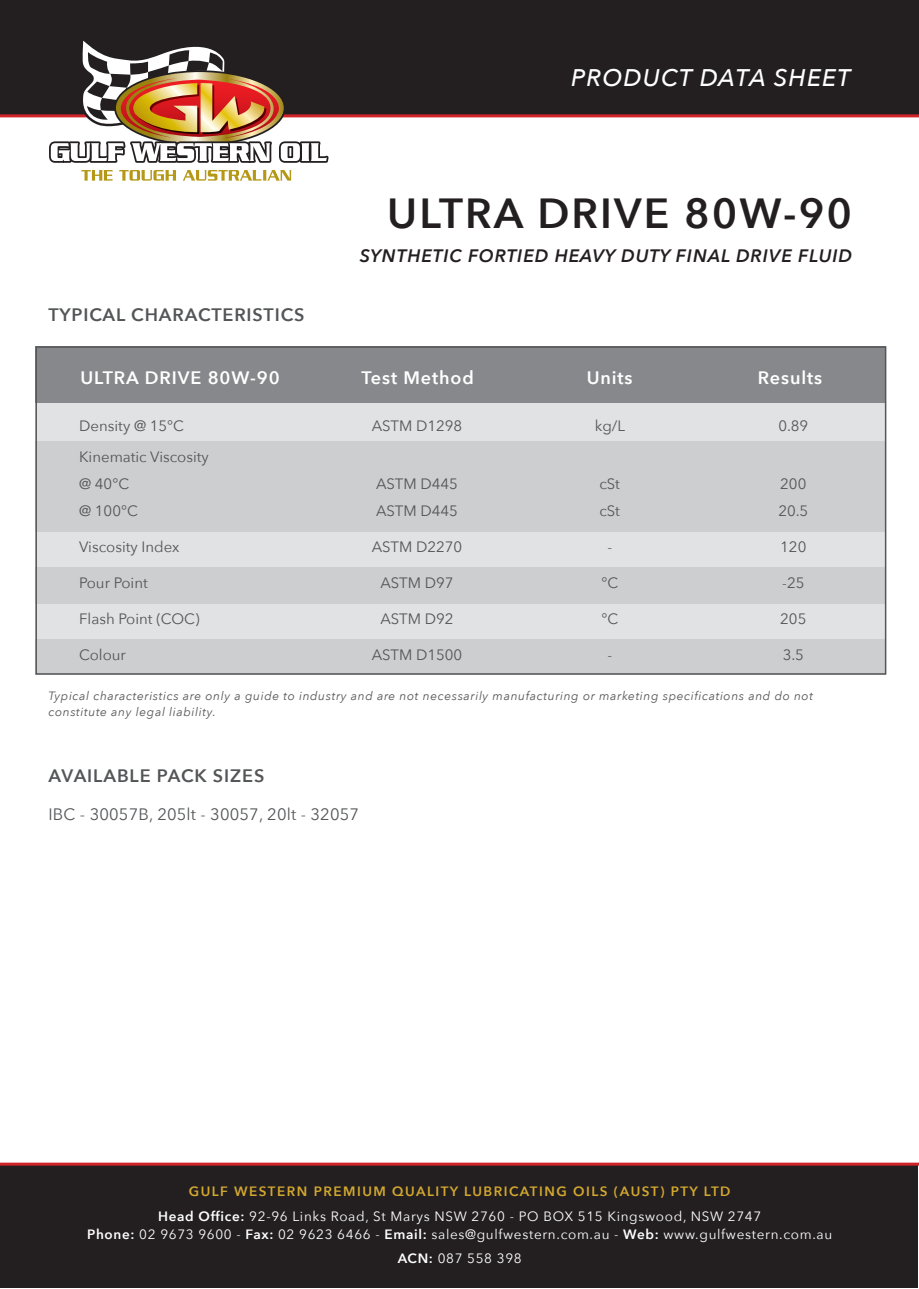
<style>
.page{position:relative;width:919px;height:1289px;background:#fff}
.page>*{position:absolute;margin:0;border:0;box-sizing:border-box;transform-origin:0 0}
.t1{font:600 42px "Avenir Next";letter-spacing:.05em;color:#231f20}
.t2{font:italic 500 24px "Avenir Next";letter-spacing:.05em;color:#fff}
.t3{font:italic 600 18px "Avenir Next";letter-spacing:.05em;color:#231f20}
.t4{font:600 18px "Avenir Next";letter-spacing:.05em;color:#545557}
.t5{font:600 18px "Avenir Next";letter-spacing:.05em;color:#fff}
.t6{font:16.5px "Avenir Next";letter-spacing:.01em;color:#545557}
.t7{font:15px "Avenir Next";color:#545557}
.t8{font:13.5px/24px "Avenir Next";letter-spacing:.05em;color:#fff;text-align:center}
.t9{font:600 13.5px "Avenir Next";letter-spacing:.11em;color:#d3a82f}
.t10{font:italic 12px/16.2px "Avenir Next";letter-spacing:.05em;color:#545557}
.s1{font-weight:600}
</style>
<div class="page">
<div style="left:35px;top:346px;width:851px;height:293px;background:#e1e2e4"></div>
<div style="left:35px;top:346px;width:851px;height:56px;background:#86888b"></div>
<div style="left:1px;top:1163px;width:917px;height:125px;background:#231f20"></div>
<div style="left:0;top:0;width:918px;height:116px;background:#231f20"></div>
<hr style="left:0;top:1162px;width:918px;height:3px;background:#d1232a">
<hr style="left:0;top:114px;width:918px;height:3px;background:#d1232a">
<svg style="left:49px;top:40px;width:279px;height:141px"></svg>
<div style="left:35px;top:441px;width:851px;height:90px;background:#cdced0"></div>
<div style="left:35px;top:566px;width:851px;height:37px;background:#cdced0"></div>
<div style="left:35px;top:639px;width:851px;height:35px;background:#cdced0"></div>
<div style="left:35px;top:346px;width:851px;height:328px;border:2px solid #545557"></div>
<p class="t2" style="left:571px;top:57px;width:281px">PRODUCT DATA SHEET</p>
<p class="t4" style="left:48px;top:299px;width:257px">TYPICAL CHARACTERISTICS</p>
<p class="t1" style="left:387px;top:177px;width:466px">ULTRA DRIVE 80W-90</p>
<p class="t3" style="left:360px;top:240px;width:494px">SYNTHETIC FORTIED HEAVY DUTY FINAL DRIVE FLUID</p>
<p class="t5" style="left:80px;top:362px;width:201px">ULTRA DRIVE 80W-90</p>
<p class="t5" style="left:361px;top:362px;width:114px">Test Method</p>
<p class="t5" style="left:586px;top:362px;width:47px">Units</p>
<p class="t5" style="left:757px;top:362px;width:66px">Results</p>
<p class="t7" style="left:79px;top:413px;width:106px">Density @ 15°C</p>
<p class="t7" style="left:372px;top:413px;width:92px">ASTM D1298</p>
<p class="t7" style="left:594px;top:413px;width:32px">kg/L</p>
<p class="t7" style="left:778px;top:413px;width:31px">0.89</p>
<p class="t7" style="left:79px;top:444px;width:131px">Kinematic Viscosity</p>
<p class="t7" style="left:79px;top:471px;width:51px">@ 40°C</p>
<p class="t7" style="left:79px;top:498px;width:60px">@ 100°C</p>
<p class="t7" style="left:376px;top:471px;width:83px">ASTM D445</p>
<p class="t7" style="left:376px;top:498px;width:83px">ASTM D445</p>
<p class="t7" style="left:780px;top:471px;width:28px">200</p>
<p class="t7" style="left:778px;top:498px;width:31px">20.5</p>
<p class="t7" style="left:599px;top:471px;width:22px">cSt</p>
<p class="t7" style="left:599px;top:498px;width:22px">cSt</p>
<p class="t7" style="left:79px;top:534px;width:102px">Viscosity Index</p>
<p class="t7" style="left:372px;top:534px;width:92px">ASTM D2270</p>
<p class="t7" style="left:607px;top:534px;width:6px">-</p>
<p class="t7" style="left:780px;top:534px;width:28px">120</p>
<p class="t7" style="left:79px;top:570px;width:70px">Pour Point</p>
<p class="t7" style="left:380px;top:570px;width:75px">ASTM D97</p>
<p class="t7" style="left:601px;top:570px;width:18px">°C</p>
<p class="t7" style="left:782px;top:570px;width:24px">-25</p>
<p class="t7" style="left:79px;top:606px;width:122px">Flash Point (COC)</p>
<p class="t7" style="left:380px;top:606px;width:75px">ASTM D92</p>
<p class="t7" style="left:601px;top:606px;width:18px">°C</p>
<p class="t7" style="left:780px;top:606px;width:28px">205</p>
<p class="t7" style="left:79px;top:641px;width:48px">Colour</p>
<p class="t7" style="left:372px;top:641px;width:92px">ASTM D1500</p>
<p class="t7" style="left:607px;top:641px;width:6px">-</p>
<p class="t7" style="left:782px;top:641px;width:23px">3.5</p>
<p class="t10" style="left:48px;top:687px;width:766px">Typical characteristics are only a guide to industry and are not necessarily manufacturing or marketing specifications and do not constitute any legal liability.</p>
<p class="t4" style="left:48px;top:760px;width:217px">AVAILABLE PACK SIZES</p>
<p class="t6" style="left:48px;top:800px;width:312px">IBC - 30057B, 205lt - 30057, 20lt - 32057</p>
<p class="t9" style="left:189px;top:1179px;width:543px">GULF WESTERN PREMIUM QUALITY LUBRICATING OILS (AUST) PTY LTD</p>
<p class="t8" style="left:158px;top:1203px;width:604px"><span class="s1">Head Office:</span> 92-96 Links Road, St Marys NSW 2760 - PO BOX 515 Kingswood, NSW 2747</p>
<p class="t8" style="left:87px;top:1221px;width:746px"><span class="s1">Phone:</span> 02 9673 9600 - <span class="s1">Fax:</span> 02 9623 6466 - <span class="s1">Email:</span> sales@gulfwestern.com.au - <span class="s1">Web:</span> www.gulfwestern.com.au<br><span class="s1">ACN:</span> 087 558 398</p>
</div>
